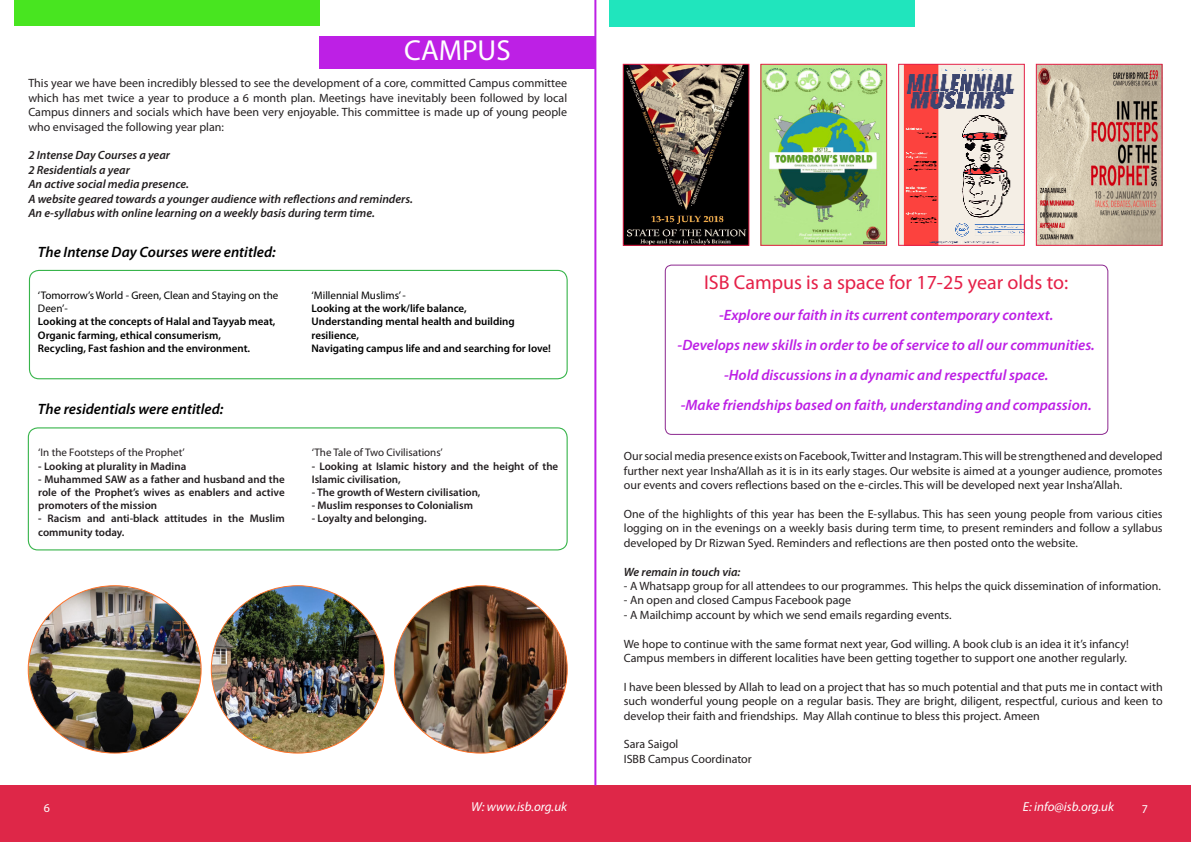
<style>
.page{position:relative;width:1191px;height:842px;background:#fff}
.page>*{position:absolute;margin:0;border:0;box-sizing:border-box;transform-origin:0 0}
.t1{font:29px "Myriad Pro";color:#fff}
.t2{font:20px "Myriad Pro";color:#e52048}
.t3{font:italic 600 15px "Myriad Pro";color:#bd20e5}
.t4{font:italic 600 15px "Myriad Pro";color:#000}
.t5{font:italic 13px "Myriad Pro";color:#fff}
.t6{font:12px/14.4px "Myriad Pro";color:#231f20;text-align:justify}
.t7{font:italic 600 12px "Myriad Pro";color:#231f20}
.t8{font:12px "Myriad Pro";color:#fff}
.t9{font:600 11px/13.2px "Myriad Pro";color:#221d1f}
.t10{font:600 11px/13.2px "Myriad Pro";color:#000}
.t11{font:11px/13.2px "Myriad Pro";color:#000}
.t12{font:11px "Myriad Pro";color:#221d1f}
</style>
<div class="page">
<img style="left:625px;top:66px;width:122px;height:178px">
<div style="left:623px;top:64px;width:126px;height:182px;border:1px solid #e52048"></div>
<img style="left:762px;top:66px;width:123px;height:178px">
<div style="left:760px;top:64px;width:127px;height:182px;border:1px solid #e52048"></div>
<img style="left:900px;top:66px;width:122px;height:178px">
<div style="left:898px;top:64px;width:126px;height:182px;border:1px solid #e52048"></div>
<img style="left:1038px;top:66px;width:122px;height:178px">
<div style="left:1036px;top:64px;width:126px;height:182px;border:1px solid #e52048"></div>
<div style="left:0;top:785px;width:1191px;height:57px;background:#de2748"></div>
<div style="left:14px;top:0;width:305px;height:25px;background:#48e520"></div>
<div style="left:609px;top:0;width:306px;height:26px;background:#20e5bd"></div>
<div style="left:28px;top:427px;width:539px;height:123px;border:1px solid #37b44a;border-radius:10px"></div>
<div style="left:29px;top:270px;width:538px;height:109px;border:1px solid #37b44a;border-radius:10px"></div>
<img style="left:394px;top:586px;width:173px;height:167px">
<img style="left:211px;top:586px;width:173px;height:167px">
<img style="left:28px;top:586px;width:173px;height:167px">
<div style="left:319px;top:36px;width:276px;height:33px;background:#bd20e5"></div>
<div style="left:665px;top:265px;width:443px;height:170px;border:1px solid #8c278f;border-radius:6px"></div>
<hr style="left:594px;top:0;width:2px;height:785px;background:#bd20e5">
<p class="t1" style="left:404px;top:33px;width:108px">CAMPUS</p>
<p class="t6" style="left:28px;top:76px;width:540px">This year we have been incredibly blessed to see the development of a core, committed Campus committee which has met twice a year to produce a 6 month plan. Meetings have inevitably been followed by local Campus dinners and socials which have been very enjoyable. This committee is made up of young people who envisaged the following year plan:</p>
<p class="t7" style="left:28px;top:148px;width:143px">2 Intense Day Courses a year</p>
<p class="t7" style="left:28px;top:162px;width:103px">2 Residentials a year</p>
<p class="t7" style="left:28px;top:176px;width:162px">An active social media presence.</p>
<p class="t7" style="left:28px;top:191px;width:386px">A website geared towards a younger audience with reflections and reminders.</p>
<p class="t7" style="left:28px;top:205px;width:348px">An e-syllabus with online learning on a weekly basis during term time.</p>
<p class="t4" style="left:38px;top:242px;width:239px">The Intense Day Courses were entitled:</p>
<p class="t11" style="left:38px;top:288px;width:242px">‘Tomorrow’s World - Green, Clean and Staying on the<br>Deen’-</p>
<p class="t10" style="left:38px;top:315px;width:239px">Looking at the concepts of Halal and Tayyab meat,</p>
<p class="t10" style="left:38px;top:328px;width:184px">Organic farming, ethical consumerism,</p>
<p class="t10" style="left:38px;top:341px;width:214px">Recycling, Fast fashion and the environment.</p>
<p class="t4" style="left:38px;top:399px;width:187px">The residentials were entitled:</p>
<p class="t12" style="left:38px;top:446px;width:148px">‘In the Footsteps of the Prophet’</p>
<p class="t9" style="left:38px;top:459px;width:150px">- Looking at plurality in Madina</p>
<p class="t9" style="left:38px;top:472px;width:248px;text-align:justify">- Muhammed SAW as a father and husband and the role of the Prophet’s wives as enablers and active promoters of the mission</p>
<p class="t9" style="left:38px;top:512px;width:248px">- Racism and anti-black attitudes in the Muslim community today.</p>
<p class="t11" style="left:311px;top:288px;width:96px">‘Millennial Muslims’ -</p>
<p class="t10" style="left:311px;top:302px;width:157px">Looking at the work/life balance,</p>
<p class="t10" style="left:311px;top:315px;width:205px">Understanding mental health and building resilience,</p>
<p class="t10" style="left:311px;top:341px;width:241px">Navigating campus life and and searching for love!</p>
<p class="t12" style="left:312px;top:446px;width:132px">‘The Tale of Two Civilisations’</p>
<p class="t9" style="left:312px;top:459px;width:248px">- Looking at Islamic history and the height of the<br>Islamic civilisation,</p>
<p class="t9" style="left:312px;top:485px;width:170px">- The growth of Western civilisation,</p>
<p class="t9" style="left:312px;top:499px;width:163px">- Muslim responses to Colonialism</p>
<p class="t9" style="left:312px;top:512px;width:116px">- Loyalty and belonging.</p>
<p class="t2" style="left:704px;top:269px;width:365px">ISB Campus is a space for 17-25 year olds to:</p>
<p class="t3" style="left:719px;top:306px;width:335px">-Explore our faith in its current contemporary context.</p>
<p class="t3" style="left:677px;top:336px;width:419px">-Develops new skills in order to be of service to all our communities.</p>
<p class="t3" style="left:724px;top:366px;width:325px">-Hold discussions in a dynamic and respectful space.</p>
<p class="t3" style="left:681px;top:396px;width:412px">-Make friendships based on faith, understanding and compassion.</p>
<p class="t6" style="left:624px;top:449px;width:540px">Our social media presence exists on Facebook, Twitter and Instagram. This will be strengthened and developed further next year Insha’Allah as it is in its early stages. Our website is aimed at a younger audience, promotes our events and covers reflections based on the e-circles. This will be developed next year Insha’Allah.</p>
<p class="t6" style="left:624px;top:506px;width:540px">One of the highlights of this year has been the E-syllabus. This has seen young people from various cities logging on in the evenings on a weekly basis during term time, to present reminders and follow a syllabus developed by Dr Rizwan Syed. Reminders and reflections are then posted onto the website.</p>
<p class="t7" style="left:624px;top:564px;width:118px">We remain in touch via:</p>
<p class="t6" style="left:624px;top:578px;width:538px">- A Whatsapp group for all attendees to our programmes. This helps the quick dissemination of information.</p>
<p class="t6" style="left:624px;top:593px;width:229px">- An open and closed Campus Facebook page</p>
<p class="t6" style="left:624px;top:607px;width:329px">- A Mailchimp account by which we send emails regarding events.</p>
<p class="t6" style="left:624px;top:636px;width:506px">We hope to continue with the same format next year, God willing. A book club is an idea it it’s infancy!</p>
<p class="t6" style="left:624px;top:650px;width:505px">Campus members in different localities have been getting together to support one another regularly.</p>
<p class="t6" style="left:624px;top:679px;width:540px">I have been blessed by Allah to lead on a project that has so much potential and that puts me in contact with such wonderful young people on a regular basis. They are bright, diligent, respectful, curious and keen to develop their faith and friendships. May Allah continue to bless this project. Ameen</p>
<p class="t6" style="left:624px;top:737px;width:56px">Sara Saigol</p>
<p class="t6" style="left:624px;top:751px;width:129px">ISBB Campus Coordinator</p>
<p class="t8" style="left:44px;top:800px;width:8px">6</p>
<p class="t5" style="left:471px;top:799px;width:97px">W: www.isb.org.uk</p>
<p class="t5" style="left:1023px;top:799px;width:93px">E: info@isb.org.uk</p>
<p class="t8" style="left:1141px;top:801px;width:8px">7</p>
</div>
